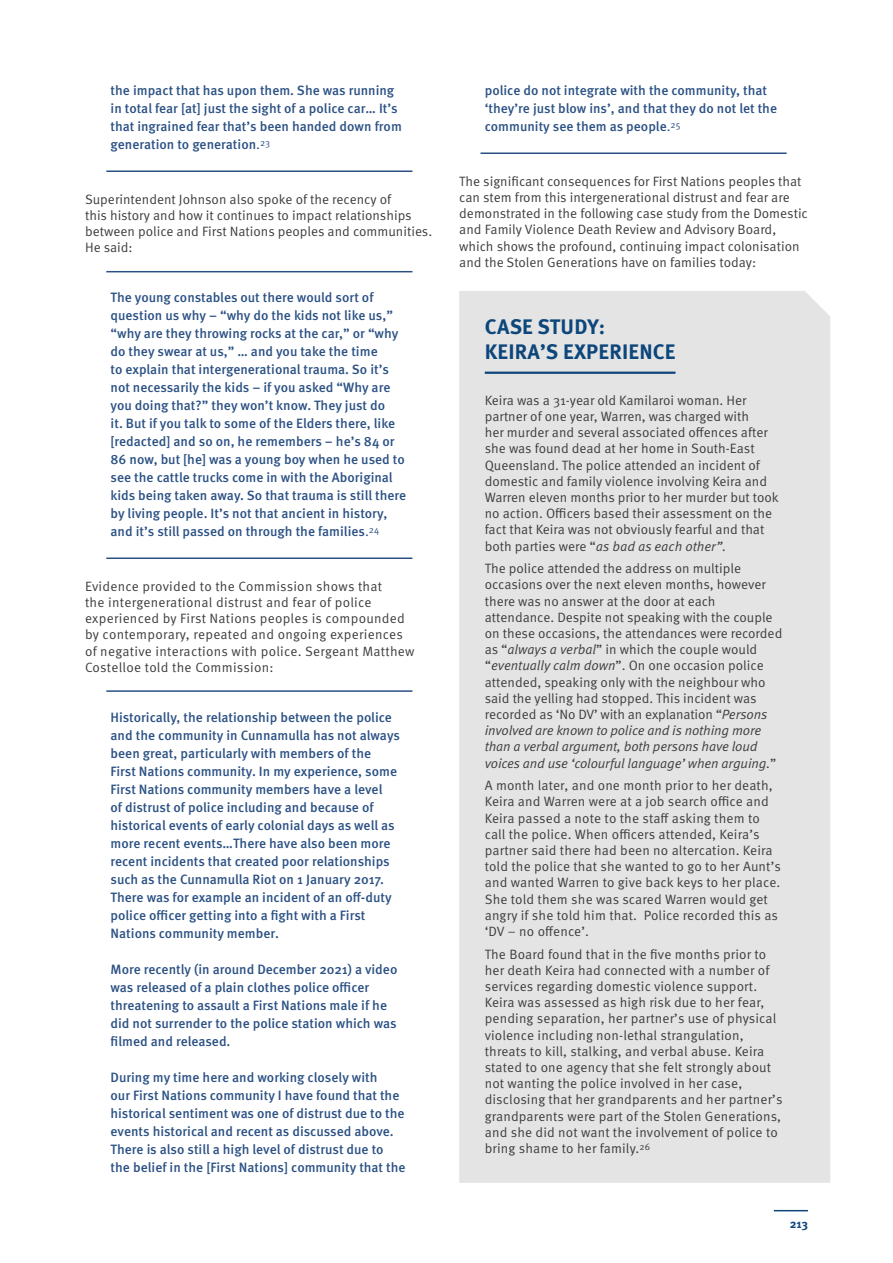
<style>
.page{position:relative;width:893px;height:1263px;background:#fff}
.page>*{position:absolute;margin:0;border:0;box-sizing:border-box;transform-origin:0 0}
.t1{font:700 21px/25.2px "Meta Pro";letter-spacing:.01em;color:#0d467b}
.t2{font:13.5px/16.2px "Meta Pro";color:#3e3e3f}
.t3{font:500 13.5px/18px "Meta Pro";color:#2b5184}
.t4{font:13.5px/16.2px "Meta Pro";letter-spacing:.02em;color:#3e3e3f}
.t5{font:13.5px "Meta Pro Norm Ita";color:#3e3e3f}
.t6{font:700 12px "Meta Pro";color:#0d467b}
.s1{font-weight:400}
.s2{font-family:"Meta Pro"}
.s3{font-style:italic}
</style>
<div class="page">
<div style="left:459px;top:291px;width:371px;height:892px;background:#e4e4e4"></div>
<hr style="left:106px;top:170px;width:306px;height:2px;background:#2b5184">
<hr style="left:106px;top:271px;width:306px;height:1px;background:#2b5184">
<hr style="left:106px;top:557px;width:306px;height:2px;background:#2b5184">
<hr style="left:106px;top:690px;width:306px;height:2px;background:#2b5184">
<hr style="left:480px;top:152px;width:307px;height:2px;background:#2b5184">
<hr style="left:485px;top:372px;width:190px;height:2px;background:#0d467b">
<hr style="left:774px;top:1210px;width:34px;height:1px;background:#0d467b">
<p class="t3" style="left:111px;top:82px;width:293px">the impact that has upon them. She was running in total fear [at] just the sight of a police car… It’s that ingrained fear that’s been handed down from generation to generation<span class="s1">.</span><sup>23</sup></p>
<p class="t2" style="left:85px;top:191px;width:349px">Superintendent Johnson also spoke of the recency of<br>this history and how it continues to impact relationships between police and First Nations peoples and communities.<br>He said:</p>
<p class="t3" style="left:111px;top:289px;width:297px">The young constables out there would sort of question us why – “why do the kids not like us,” “why are they throwing rocks at the car,” or “why do they swear at us,” … and you take the time<br>to explain that intergenerational trauma. So it’s not necessarily the kids – if you asked “Why are you doing that?” they won’t know. They just do<br>it. But if you talk to some of the Elders there, like [redacted] and so on, he remembers – he’s 84 or 86 now, but [he] was a young boy when he used to see the cattle trucks come in with the Aboriginal kids being taken away. So that trauma is still there by living people. It’s not that ancient in history, and it’s still passed on through the families<span class="s1">.</span><sup>24</sup></p>
<p class="t4" style="left:85px;top:578px;width:331px">Evidence provided to the Commission shows that<br>the intergenerational distrust and fear of police experienced by First Nations peoples is compounded by contemporary, repeated and ongoing experiences of negative interactions with police. Sergeant Matthew Costelloe told the Commission:</p>
<p class="t3" style="left:111px;top:708px;width:291px">Historically, the relationship between the police and the community in Cunnamulla has not always been great, particularly with members of the First Nations community. In my experience, some First Nations community members have a level<br>of distrust of police including and because of historical events of early colonial days as well as more recent events…There have also been more recent incidents that created poor relationships such as the Cunnamulla Riot on 1 January 2017.<br>There was for example an incident of an off-duty police officer getting into a fight with a First Nations community member.</p>
<p class="t3" style="left:111px;top:960px;width:288px">More recently (in around December 2021) a video was released of a plain clothes police officer threatening to assault a First Nations male if he did not surrender to the police station which was filmed and released.</p>
<p class="t3" style="left:111px;top:1068px;width:296px">During my time here and working closely with<br>our First Nations community I have found that the historical sentiment was one of distrust due to the events historical and recent as discussed above.<br>There is also still a high level of distrust due to the belief in the [First Nations] community that the</p>
<p class="t3" style="left:485px;top:82px;width:294px">police do not integrate with the community, that ‘they’re just blow ins’, and that they do not let the community see them as people<span class="s1">.</span><sup>25</sup></p>
<p class="t2" style="left:459px;top:173px;width:350px">The significant consequences for First Nations peoples that can stem from this intergenerational distrust and fear are demonstrated in the following case study from the Domestic and Family Violence Death Review and Advisory Board, which shows the profound, continuing impact colonisation and the Stolen Generations have on families today:</p>
<h1 class="t1" style="left:485px;top:314px;width:192px">CASE STUDY:<br>KEIRA’S EXPERIENCE</h1>
<p class="t2" style="left:485px;top:392px;width:296px">Keira was a 31-year old Kamilaroi woman. Her partner of one year, Warren, was charged with<br>her murder and several associated offences after she was found dead at her home in South-East Queensland. The police attended an incident of domestic and family violence involving Keira and Warren eleven months prior to her murder but took no action. Officers based their assessment on the fact that Keira was not obviously fearful and that</p>
<p class="t5" style="left:485px;top:536px;width:243px"><span class="s2">both parties were “</span>as bad as each other”.</p>
<p class="t2" style="left:485px;top:561px;width:299px">The police attended the address on multiple occasions over the next eleven months, however there was no answer at the door at each attendance. Despite not speaking with the couple on these occasions, the attendances were recorded as “<span class="s3">always a verbal</span>” in which the couple would “<span class="s3">eventually calm down</span>”. On one occasion police attended, speaking only with the neighbour who said the yelling had stopped. This incident was recorded as ‘No DV’ with an explanation “<span class="s3">Persons involved are known to police and is nothing more than a verbal argument, both persons have loud voices and use ‘colourful language’ when arguing.</span>”</p>
<p class="t2" style="left:485px;top:778px;width:298px">A month later, and one month prior to her death, Keira and Warren were at a job search office and Keira passed a note to the staff asking them to call the police. When officers attended, Keira’s partner said there had been no altercation. Keira told the police that she wanted to go to her Aunt’s and wanted Warren to give back keys to her place.<br>She told them she was scared Warren would get angry if she told him that. Police recorded this as ‘DV – no offence’.</p>
<p class="t2" style="left:485px;top:946px;width:299px">The Board found that in the five months prior to her death Keira had connected with a number of services regarding domestic violence support.<br>Keira was assessed as high risk due to her fear, pending separation, her partner’s use of physical violence including non-lethal strangulation, threats to kill, stalking, and verbal abuse. Keira stated to one agency that she felt strongly about not wanting the police involved in her case, disclosing that her grandparents and her partner’s grandparents were part of the Stolen Generations, and she did not want the involvement of police to bring shame to her family.<sup>26</sup></p>
<p class="t6" style="left:790px;top:1217px;width:20px">213</p>
</div>
